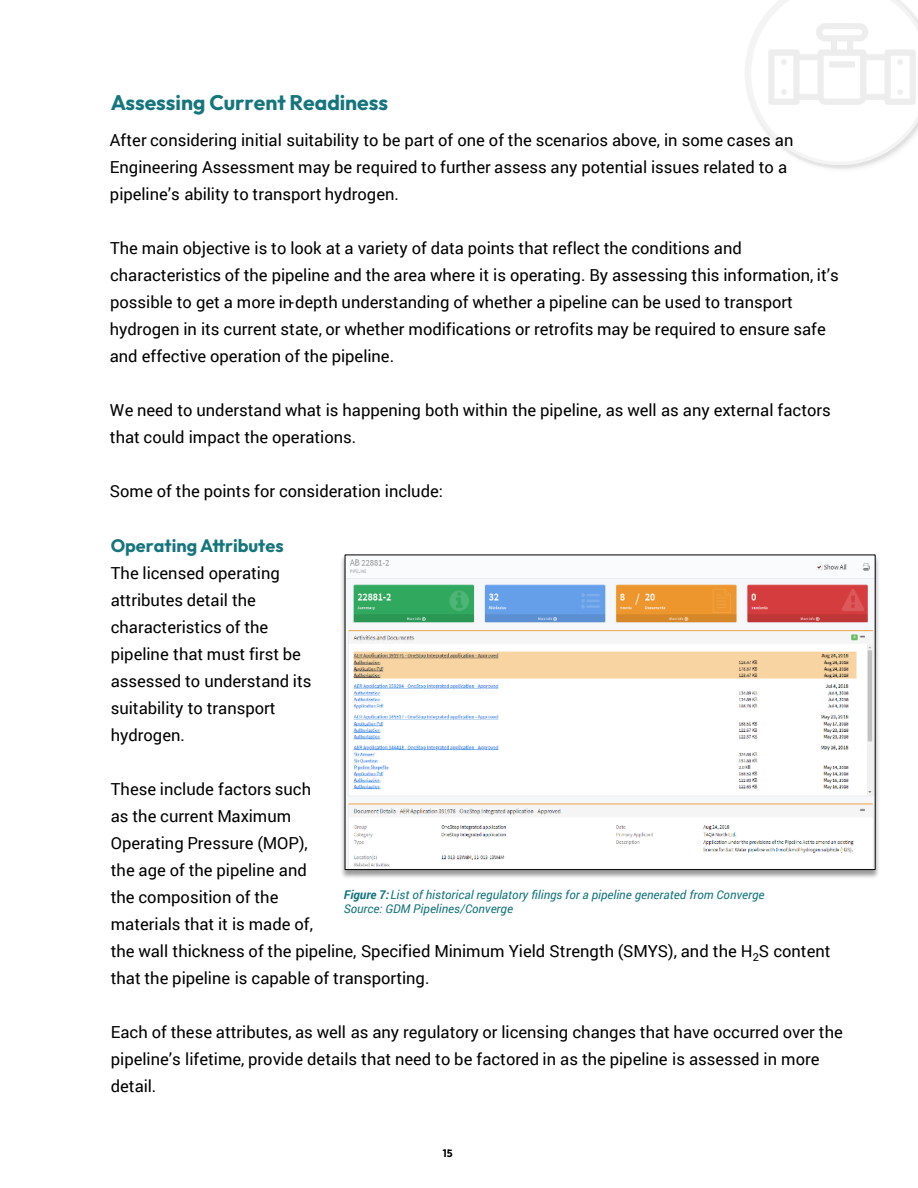
<style>
.page{position:relative;width:918px;height:1188px;background:#fff}
.page>*{position:absolute;margin:0;border:0;box-sizing:border-box;transform-origin:0 0}
.t1{font:700 21.15px "Outfit";color:#15757d}
.t2{font:700 18px "Outfit";color:#15757d}
.t3{font:16.65px "Roboto";color:#000}
.t4{font:16.5px/27px "Roboto";color:#000}
.t5{font:italic 12px/14.4px "Roboto";letter-spacing:-.005em;color:#15757d}
.t6{font:700 10.5px "Outfit";color:#000}
.s1{font-weight:700}
</style>
<div class="page">
<svg style="left:745px;top:11px;width:173px;height:157px"></svg>
<img style="left:769px;top:0;width:146px;height:143px">
<img style="left:341px;top:554px;width:538px;height:324px">
<img style="left:347px;top:557px;width:526px;height:311px">
<div style="left:345px;top:555px;width:530px;height:315px;border:1px solid #000"></div>
<p class="t1" style="left:111px;top:90px;width:279px">Assessing Current Readiness</p>
<p class="t4" style="left:110px;top:126px;width:685px">After considering initial suitability to be part of one of the scenarios above, in some cases an<br>Engineering Assessment may be required to further assess any potential issues related to a pipeline’s ability to transport hydrogen.</p>
<p class="t4" style="left:110px;top:234px;width:730px">The main objective is to look at a variety of data points that reflect the conditions and characteristics of the pipeline and the area where it is operating. By assessing this information, it’s possible to get a more in-depth understanding of whether a pipeline can be used to transport</p>
<p class="t3" style="left:110px;top:317px;width:718px">hydrogen in its current state, or whether modifications or retrofits may be required to ensure safe</p>
<p class="t4" style="left:110px;top:342px;width:286px">and effective operation of the pipeline.</p>
<p class="t4" style="left:110px;top:396px;width:722px">We need to understand what is happening both within the pipeline, as well as any external factors that could impact the operations.</p>
<p class="t4" style="left:110px;top:477px;width:335px">Some of the points for consideration include:</p>
<p class="t2" style="left:111px;top:536px;width:174px">Operating Attributes</p>
<p class="t4" style="left:111px;top:559px;width:192px">The licensed operating attributes detail the characteristics of the pipeline that must first be</p>
<p class="t3" style="left:111px;top:670px;width:202px">assessed to understand its</p>
<p class="t4" style="left:111px;top:694px;width:166px">suitability to transport hydrogen.</p>
<p class="t4" style="left:111px;top:775px;width:202px">These include factors such as the current Maximum<br>Operating Pressure (MOP), the age of the pipeline and</p>
<p class="t3" style="left:111px;top:886px;width:169px">the composition of the</p>
<p class="t4" style="left:111px;top:911px;width:721px">materials that it is made of,<br>the wall thickness of the pipeline, Specified Minimum Yield Strength (SMYS), and the H<sub>2</sub>S content that the pipeline is capable of transporting.</p>
<p class="t4" style="left:111px;top:1019px;width:734px">Each of these attributes, as well as any regulatory or licensing changes that have occurred over the pipeline’s lifetime, provide details that need to be factored in as the pipeline is assessed in more detail.</p>
<p class="t5" style="left:344px;top:887px;width:422px"><span class="s1">Figure 7:</span>List of historical regulatory filings for a pipeline generated from Converge<br>Source: GDM Pipelines/Converge</p>
<p class="t6" style="left:443px;top:1147px;width:11px">15</p>
</div>
